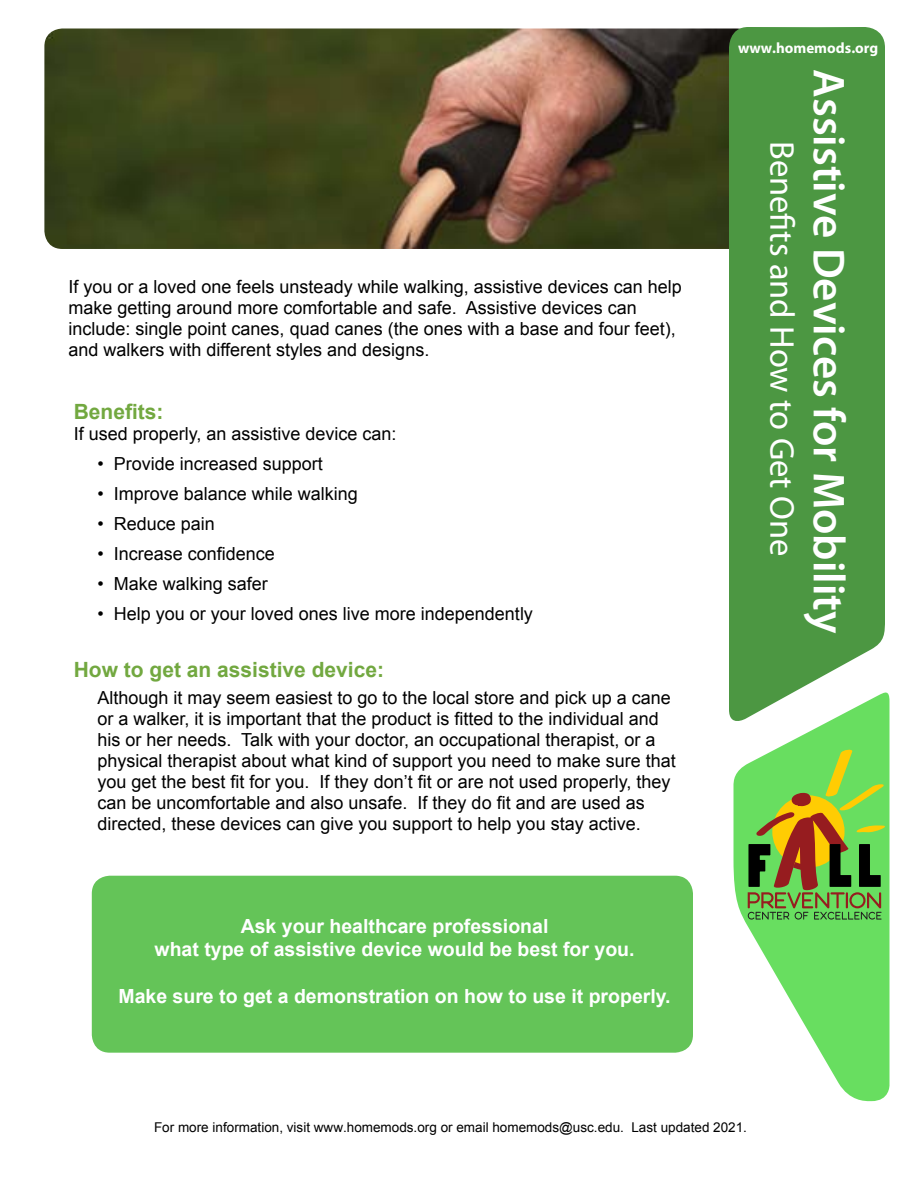
<style>
.page{position:relative;width:918px;height:1188px;background:#fff}
.page>*{position:absolute;margin:0;border:0;box-sizing:border-box;transform-origin:0 0}
.t1{font:600 45px "Myriad Pro";color:#fff}
.t2{font:34.5px "Myriad Pro";color:#fff}
.t3{font:700 21px "Arial";color:#72a840}
.t4{font:700 19.5px/23.4px "Arial";color:#fff;text-align:center}
.t5{font:18px/21px "Arial";color:#000}
.t6{font:700 15px "Myriad Pro";color:#fff}
.t7{font:13.5px "Arial";color:#000}
</style>
<div class="page">
<div style="left:92px;top:876px;width:601px;height:177px;background:#64c458"></div>
<img style="left:44px;top:28px;width:685px;height:221px">
<div style="left:729px;top:27px;width:156px;height:694px;background:#4c9742"></div>
<svg style="left:734px;top:689px;width:156px;height:412px;fill:#68de60"></svg>
<svg style="left:748px;top:748px;width:138px;height:172px;background:#7aaa43"></svg>
<p class="t5" style="left:69px;top:276px;width:615px">If you or a loved one feels unsteady while walking, assistive devices can help make getting around more comfortable and safe. Assistive devices can include: single point canes, quad canes (the ones with a base and four feet), and walkers with different styles and designs.</p>
<p class="t3" style="left:74px;top:397px;width:91px">Benefits:</p>
<p class="t5" style="left:74px;top:423px;width:324px">If used properly, an assistive device can:</p>
<p class="t5" style="left:98px;top:453px;width:227px">• Provide increased support</p>
<p class="t5" style="left:98px;top:483px;width:262px">• Improve balance while walking</p>
<p class="t5" style="left:98px;top:513px;width:119px">• Reduce pain</p>
<p class="t5" style="left:98px;top:543px;width:179px">• Increase confidence</p>
<p class="t5" style="left:98px;top:573px;width:172px">• Make walking safer</p>
<p class="t5" style="left:98px;top:603px;width:437px">• Help you or your loved ones live more independently</p>
<p class="t3" style="left:74px;top:656px;width:312px">How to get an assistive device:</p>
<p class="t5" style="left:97px;top:687px;width:580px">Although it may seem easiest to go to the local store and pick up a cane or a walker, it is important that the product is fitted to the individual and his or her needs. Talk with your doctor, an occupational therapist, or a physical therapist about what kind of support you need to make sure that you get the best fit for you. If they don’t fit or are not used properly, they can be uncomfortable and also unsafe. If they do fit and are used as directed, these devices can give you support to help you stay active.</p>
<p class="t4" style="left:155px;top:915px;width:482px">Ask your healthcare professional<br>what type of assistive device would be best for you.</p>
<p class="t4" style="left:118px;top:985px;width:554px">Make sure to get a demonstration on how to use it properly.</p>
<p class="t6" style="left:738px;top:38px;width:142px">www.homemods.org</p>
<h2 class="t2" style="left:803px;top:141px;width:417px;rotate:90deg">Benefits and How to Get One</h2>
<h1 class="t1" style="left:858px;top:69px;width:566px;rotate:90deg">Assistive Devices for Mobility</h1>
<p class="t7" style="left:154px;top:1119px;width:594px">For more information, visit www.homemods.org or email homemods@usc.edu. Last updated 2021.</p>
</div>
